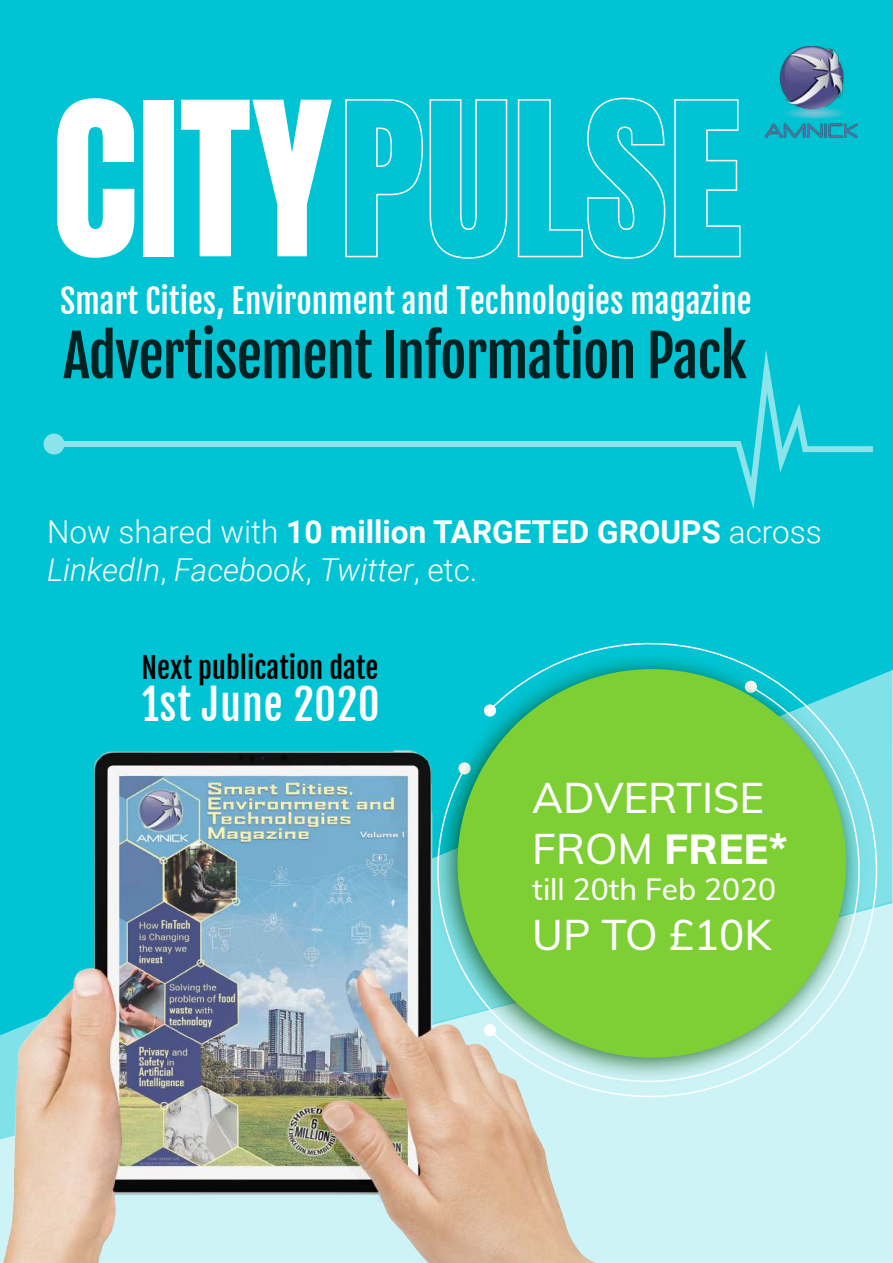
<style>
.page{position:relative;width:893px;height:1263px;background:#fff}
.page>*{position:absolute;margin:0;border:0;box-sizing:border-box;transform-origin:0 0}
.t1{font:182.4px "Anton";color:#fff}
.t2{font:57px "Fjalla One";letter-spacing:-.02em;color:#012223}
.t3{font:500 42px/50.4px "Muli";color:#fff}
.t4{font:42px "Fjalla One";letter-spacing:.02em;color:#fff}
.t5{font:33px "Fjalla One";color:#fff}
.t6{font:300 31.5px/37.8px "Roboto";color:#fff}
.t7{font:500 30px "Muli";color:#fff}
.t8{font:28.5px "Fjalla One";color:#000}
.s1{font-weight:700}
.s2{font-style:italic}
.s3{font-weight:800}
</style>
<div class="page">
<div style="left:0;top:1139px;width:893px;height:124px;background:#cdf3f6"></div>
<div style="left:0;top:0;width:893px;height:1035px;background:#00c4d3"></div>
<img style="left:765px;top:47px;width:94px;height:90px">
<svg style="left:488px;top:634px;width:405px;height:487px;background:#93e5ec"></svg>
<img style="left:425px;top:643px;width:447px;height:447px">
<div style="left:458px;top:669px;width:388px;height:389px;background:#7ecf33;border-radius:50%"></div>
<div style="left:48px;top:349px;width:825px;height:160px;background:#00c4d3"></div>
<div style="left:44px;top:434px;width:20px;height:20px;background:#8ce4eb;border-radius:50%"></div>
<img style="left:2px;top:735px;width:628px;height:528px">
<svg style="left:345px;top:98px;width:163px;height:161px;background:#11c8d6"></svg>
<svg style="left:517px;top:97px;width:149px;height:162px;background:#0fc7d5"></svg>
<svg style="left:673px;top:98px;width:68px;height:160px;background:#14c8d6"></svg>
<h1 class="t1" style="left:51px;top:87px;width:283px">CITY</h1>
<p class="t5" style="left:60px;top:280px;width:693px">Smart Cities, Environment and Technologies magazine</p>
<h2 class="t2" style="left:63px;top:321px;width:685px">Advertisement Information Pack</h2>
<p class="t6" style="left:47px;top:511px;width:776px">Now shared with <span class="s1">10 million TARGETED GROUPS</span> across<br><span class="s2">LinkedIn</span>, <span class="s2">Facebook</span>, <span class="s2">Twitter</span>, etc.</p>
<p class="t8" style="left:142px;top:650px;width:238px">Next publication date</p>
<h3 class="t4" style="left:142px;top:679px;width:239px">1st June 2020</h3>
<h3 class="t3" style="left:532px;top:771px;width:257px">ADVERTISE<br>FROM <span class="s3">FREE*</span></h3>
<p class="t7" style="left:532px;top:867px;width:245px">till 20th Feb 2020</p>
<h3 class="t3" style="left:532px;top:908px;width:241px">UP TO £10K</h3>
</div>
